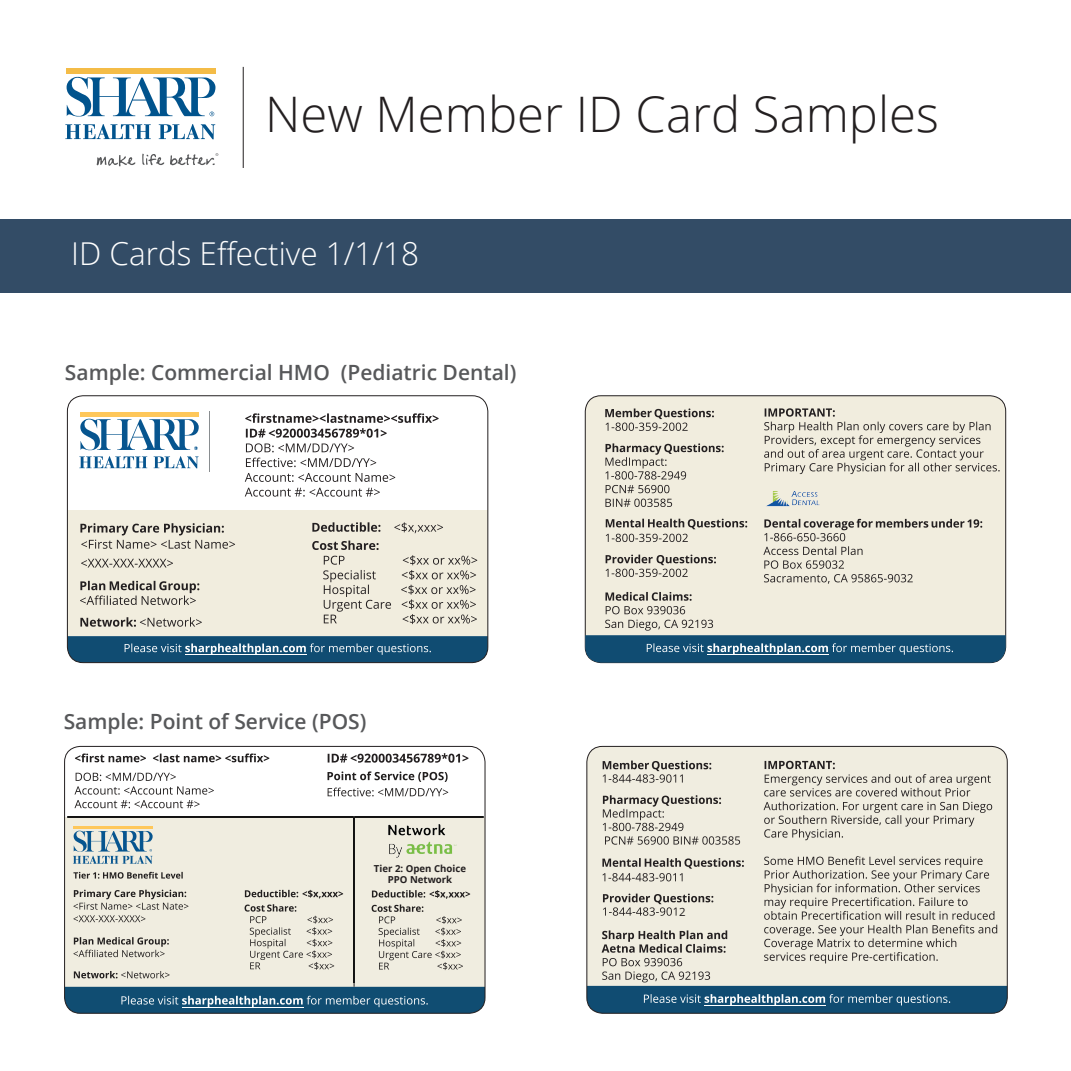
<style>
.page{position:relative;width:1071px;height:1071px;background:#fff}
.page>*{position:absolute;margin:0;border:0;box-sizing:border-box;transform-origin:0 0}
.t1{font:300 49px "Open Sans";color:#231f20}
.t2{font:300 31.5px "Open Sans";color:#fff}
.t3{font:600 21px "Open Sans";color:#57585a}
.t4{font:11.38px "Open Sans";color:#231f20}
.t5{font:700 9.62px/11.5px "Open Sans";color:#231f20;text-align:center}
</style>
<div class="page">
<div style="left:67px;top:511px;width:421px;height:125px;background:#f1edde"></div>
<hr style="left:80px;top:412px;width:118px;height:4px;background:#fec75a">
<svg style="left:79px;top:418px;width:120px;height:50px"></svg>
<svg style="left:81px;top:559px;width:92px;height:9px"></svg>
<svg style="left:80px;top:523px;width:155px;height:26px"></svg>
<svg style="left:80px;top:581px;width:119px;height:24px"></svg>
<svg style="left:80px;top:617px;width:122px;height:10px"></svg>
<svg style="left:312px;top:522px;width:68px;height:10px"></svg>
<svg style="left:394px;top:522px;width:49px;height:11px"></svg>
<svg style="left:312px;top:541px;width:165px;height:83px"></svg>
<hr style="left:210px;top:412px;width:1px;height:60px;background:#898d90">
<svg style="left:245px;top:413px;width:194px;height:39px"></svg>
<svg style="left:246px;top:458px;width:130px;height:9px"></svg>
<svg style="left:245px;top:473px;width:150px;height:9px"></svg>
<svg style="left:245px;top:488px;width:135px;height:9px"></svg>
<svg style="left:67px;top:636px;width:421px;height:27px;background:#255c7e"></svg>
<hr style="left:185px;top:654px;width:121px;height:1px;background:#fff">
<div style="left:67px;top:395px;width:421px;height:268px;border:1px solid #231f20;border-radius:16px"></div>
<div style="left:65px;top:818px;width:420px;height:169px;background:#f0ede0"></div>
<svg style="left:66px;top:987px;width:419px;height:26px;background:#235b7d"></svg>
<hr style="left:182px;top:1007px;width:121px;height:1px;background:#fff">
<svg style="left:75px;top:754px;width:194px;height:8px"></svg>
<svg style="left:328px;top:771px;width:120px;height:11px"></svg>
<svg style="left:328px;top:788px;width:120px;height:8px"></svg>
<svg style="left:74px;top:773px;width:140px;height:35px"></svg>
<svg style="left:73px;top:872px;width:110px;height:7px"></svg>
<svg style="left:73px;top:890px;width:115px;height:32px"></svg>
<svg style="left:73px;top:937px;width:96px;height:20px"></svg>
<svg style="left:74px;top:971px;width:96px;height:7px"></svg>
<svg style="left:245px;top:890px;width:98px;height:8px"></svg>
<svg style="left:245px;top:904px;width:89px;height:66px"></svg>
<svg style="left:372px;top:890px;width:98px;height:80px"></svg>
<hr style="left:68px;top:817px;width:415px;height:1px;background:#211e1e">
<hr style="left:354px;top:817px;width:1px;height:170px;background:#211e1e">
<div style="left:64px;top:746px;width:421px;height:268px;border:1px solid #231f20;border-radius:16px"></div>
<img style="left:388px;top:824px;width:68px;height:33px">
<hr style="left:73px;top:826px;width:79px;height:3px;background:#fec75a">
<svg style="left:73px;top:830px;width:80px;height:34px"></svg>
<svg style="left:328px;top:753px;width:140px;height:10px"></svg>
<div style="left:588px;top:746px;width:419px;height:110px;background:#f0ede0"></div>
<svg style="left:764px;top:761px;width:228px;height:79px;background:#d6d3c8"></svg>
<svg style="left:603px;top:761px;width:108px;height:22px;background:#c0bdb3"></svg>
<svg style="left:603px;top:795px;width:137px;height:50px;background:#d0ccc2"></svg>
<svg style="left:587px;top:856px;width:419px;height:157px;background:#bbc2be"></svg>
<div style="left:586px;top:746px;width:422px;height:268px;border:1px solid #231f20;border-radius:16px"></div>
<div style="left:585px;top:396px;width:421px;height:224px;background:#f1edde"></div>
<svg style="left:605px;top:592px;width:87px;height:22px;background:#bcb8ae"></svg>
<svg style="left:585px;top:620px;width:421px;height:43px;background:#6a8c9d"></svg>
<svg style="left:764px;top:408px;width:236px;height:66px;background:#d5d1c4"></svg>
<svg style="left:605px;top:409px;width:109px;height:22px;background:#c0bcb1"></svg>
<svg style="left:605px;top:443px;width:119px;height:50px;background:#d2cec1"></svg>
<svg style="left:605px;top:499px;width:67px;height:8px"></svg>
<svg style="left:606px;top:519px;width:141px;height:23px;background:#c5c1b6"></svg>
<svg style="left:763px;top:519px;width:219px;height:65px;background:#dad6c8"></svg>
<svg style="left:606px;top:555px;width:110px;height:22px;background:#c2beb2"></svg>
<img style="left:764px;top:487px;width:58px;height:21px">
<div style="left:0;top:220px;width:1071px;height:73px;background:#334c66"></div>
<div style="left:66px;top:69px;width:149px;height:5px;background:#f4bc47"></div>
<svg style="left:67px;top:76px;width:149px;height:41px"></svg>
<svg style="left:65px;top:124px;width:86px;height:15px"></svg>
<svg style="left:159px;top:124px;width:56px;height:15px"></svg>
<svg style="left:97px;top:155px;width:38px;height:11px"></svg>
<svg style="left:142px;top:154px;width:22px;height:11px"></svg>
<svg style="left:170px;top:153px;width:48px;height:12px"></svg>
<hr style="left:243px;top:67px;width:1px;height:101px;background:#231f20">
<h1 class="t1" style="left:265px;top:80px;width:675px">New Member ID Card Samples</h1>
<h2 class="t2" style="left:71px;top:232px;width:350px">ID Cards Effective 1/1/18</h2>
<p class="t3" style="left:65px;top:358px;width:453px">Sample: Commercial HMO (Pediatric Dental)</p>
<p class="t3" style="left:64px;top:707px;width:304px">Sample: Point of Service (POS)</p>
<p class="t5" style="left:374px;top:862px;width:94px">Tier 2: Open Choice<br>PPO Network</p>
<p class="t4" style="left:679px;top:904px;width:8px">2</p>
</div>
